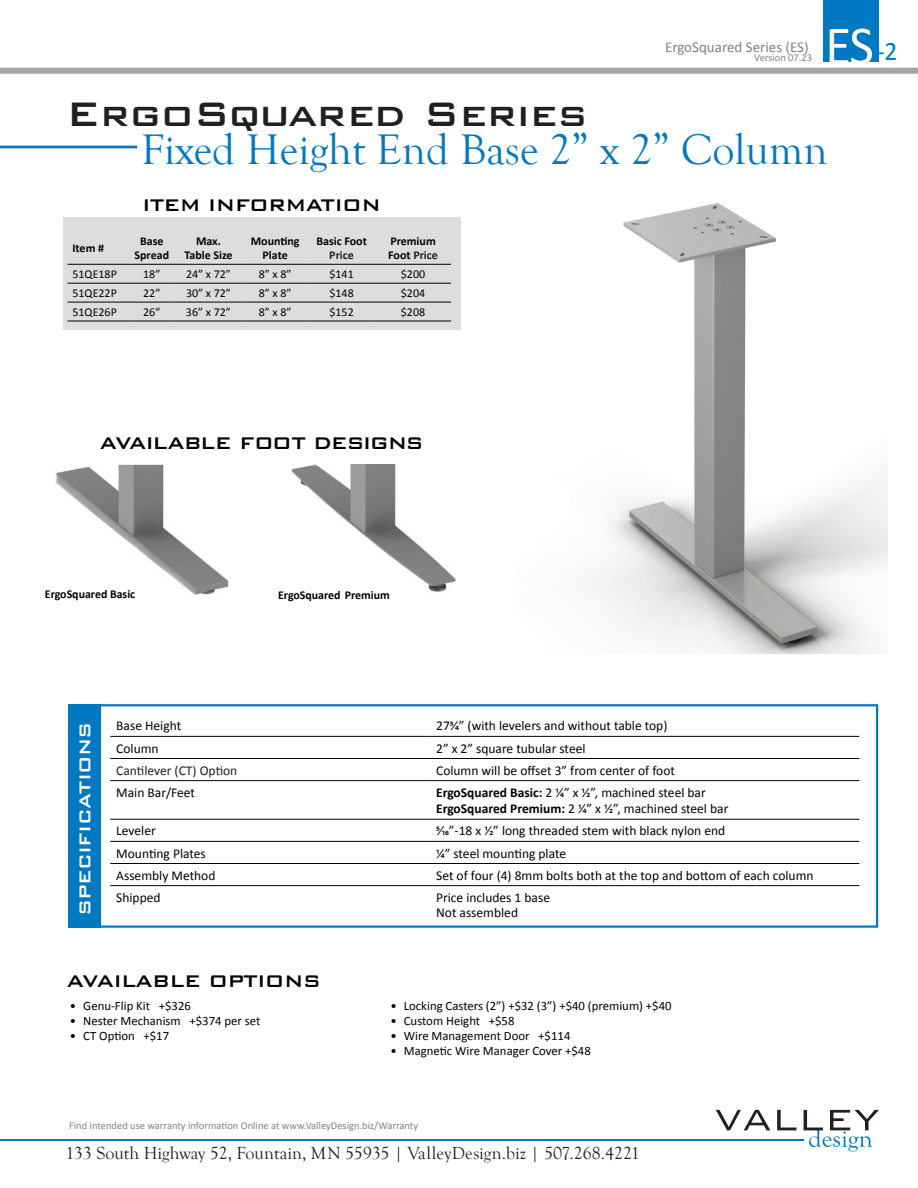
<style>
.page{position:relative;width:918px;height:1188px;background:#fff}
.page>*{position:absolute;margin:0;border:0;box-sizing:border-box;transform-origin:0 0}
.t1{font:55.5px "Calibri";color:#fff}
.t2{font:500 45.3px "Bank Gothic BT";color:#231f20}
.t3{font:43.95px "Goudy Old Style T";color:#0079c2}
.t4{font:26.7px "Calibri";color:#0079c2}
.t5{font:500 22.5px "Bank Gothic BT";letter-spacing:-.03em;color:#010203}
.t6{font:500 22.5px "Bank Gothic BT";letter-spacing:-.065em;color:#010203}
.t7{font:500 21px "Bank Gothic BT";letter-spacing:-.04em;color:#fff}
.t8{font:18px "Goudy Old Style T";color:#231f20}
.t9{font:15px "Calibri";color:#808285}
.t10{font:13.5px/16.5px "Calibri";color:#010203}
.t11{font:13.5px "Calibri";color:#231f20}
.t12{font:12.75px "Calibri";color:#010203}
.t13{font:700 12px/13.5px "Calibri";color:#010203;text-align:center}
.t14{font:12px "Calibri";color:#010203}
.t15{font:700 12px "Calibri";color:#231f20}
.t16{font:10.5px "Calibri";color:#808285}
.s1{color:#231f20}
.s2{font-weight:700}
</style>
<div class="page">
<svg style="left:101px;top:704px;width:777px;height:224px"></svg>
<hr style="left:110px;top:736px;width:320px;height:1px;background:#010203">
<hr style="left:430px;top:736px;width:429px;height:1px;background:#010203">
<hr style="left:110px;top:758px;width:320px;height:1px;background:#010203">
<hr style="left:430px;top:758px;width:429px;height:1px;background:#010203">
<hr style="left:110px;top:780px;width:320px;height:1px;background:#010203">
<hr style="left:430px;top:780px;width:429px;height:1px;background:#010203">
<hr style="left:110px;top:819px;width:320px;height:1px;background:#010203">
<hr style="left:430px;top:819px;width:429px;height:1px;background:#010203">
<hr style="left:110px;top:841px;width:320px;height:1px;background:#010203">
<hr style="left:430px;top:841px;width:429px;height:1px;background:#010203">
<hr style="left:110px;top:863px;width:320px;height:1px;background:#010203">
<hr style="left:430px;top:863px;width:429px;height:1px;background:#010203">
<hr style="left:110px;top:885px;width:320px;height:1px;background:#010203">
<hr style="left:430px;top:885px;width:429px;height:1px;background:#010203">
<div style="left:51px;top:704px;width:50px;height:224px;background:#0079c2"></div>
<hr style="left:0;top:146px;width:137px;height:2px;background:#0079c2">
<div style="left:0;top:699px;width:68px;height:268px;background:#fff"></div>
<svg style="left:716px;top:1110px;width:54px;height:20px"></svg>
<svg style="left:777px;top:1110px;width:19px;height:20px"></svg>
<svg style="left:804px;top:1110px;width:75px;height:42px"></svg>
<img style="left:588px;top:203px;width:300px;height:450px">
<hr style="left:0;top:1139px;width:804px;height:1px;background:#0079c2">
<div style="left:0;top:68px;width:918px;height:6px;background:#a4a6a8"></div>
<div style="left:823px;top:0;width:55px;height:62px;background:#0079c2"></div>
<div style="left:63px;top:217px;width:397px;height:112px;background:#dcdddf"></div>
<img style="left:55px;top:465px;width:174px;height:130px">
<img style="left:291px;top:465px;width:165px;height:127px">
<hr style="left:68px;top:264px;width:61px;height:1px;background:#010203">
<hr style="left:129px;top:264px;width:46px;height:1px;background:#010203">
<hr style="left:175px;top:264px;width:67px;height:1px;background:#010203">
<hr style="left:242px;top:264px;width:66px;height:1px;background:#010203">
<hr style="left:308px;top:264px;width:67px;height:1px;background:#010203">
<hr style="left:375px;top:264px;width:76px;height:1px;background:#010203">
<hr style="left:68px;top:283px;width:61px;height:1px;background:#010203">
<hr style="left:129px;top:283px;width:46px;height:1px;background:#010203">
<hr style="left:175px;top:283px;width:67px;height:1px;background:#010203">
<hr style="left:242px;top:283px;width:66px;height:1px;background:#010203">
<hr style="left:308px;top:283px;width:67px;height:1px;background:#010203">
<hr style="left:375px;top:283px;width:76px;height:1px;background:#010203">
<hr style="left:68px;top:302px;width:61px;height:1px;background:#010203">
<hr style="left:129px;top:302px;width:46px;height:1px;background:#010203">
<hr style="left:175px;top:302px;width:67px;height:1px;background:#010203">
<hr style="left:242px;top:302px;width:66px;height:1px;background:#010203">
<hr style="left:308px;top:302px;width:67px;height:1px;background:#010203">
<hr style="left:375px;top:302px;width:76px;height:1px;background:#010203">
<hr style="left:68px;top:321px;width:61px;height:1px;background:#010203">
<hr style="left:129px;top:321px;width:46px;height:1px;background:#010203">
<hr style="left:175px;top:321px;width:67px;height:1px;background:#010203">
<hr style="left:242px;top:321px;width:66px;height:1px;background:#010203">
<hr style="left:308px;top:321px;width:67px;height:1px;background:#010203">
<hr style="left:375px;top:321px;width:76px;height:1px;background:#010203">
<p class="t9" style="left:665px;top:38px;width:145px">ErgoSquared Series (ES)</p>
<p class="t16" style="left:754px;top:51px;width:60px">Version 07.23</p>
<h1 class="t1" style="left:825px;top:11px;width:50px">ES</h1>
<h3 class="t4" style="left:877px;top:35px;width:23px">-2</h3>
<h2 class="t2" style="left:66px;top:90px;width:523px">ErgoSquared Series</h2>
<h3 class="t3" style="left:141px;top:125px;width:688px">Fixed Height End Base 2” x 2” Column</h3>
<h3 class="t5" style="left:142px;top:192px;width:240px">ITEM INFORMATION</h3>
<p class="t13" style="left:72px;top:241px;width:33px">Item #</p>
<p class="t13" style="left:135px;top:234px;width:36px">Base<br>Spread</p>
<p class="t13" style="left:184px;top:234px;width:50px">Max.<br>Table Size</p>
<p class="t13" style="left:251px;top:234px;width:50px">Mounting<br>Plate</p>
<p class="t13" style="left:316px;top:234px;width:52px">Basic Foot</p>
<p class="t15" style="left:329px;top:247px;width:26px">Price</p>
<p class="t13" style="left:388px;top:234px;width:51px;text-align:left">Premium<br>Foot <span class="s1">Price</span></p>
<p class="t14" style="left:72px;top:267px;width:46px">51QE18P</p>
<p class="t14" style="left:143px;top:267px;width:19px">18”</p>
<p class="t14" style="left:186px;top:267px;width:46px">24” x 72”</p>
<p class="t14" style="left:259px;top:267px;width:34px">8” x 8”</p>
<p class="t14" style="left:329px;top:267px;width:26px">$141</p>
<p class="t14" style="left:401px;top:267px;width:26px">$200</p>
<p class="t14" style="left:72px;top:286px;width:46px">51QE22P</p>
<p class="t14" style="left:143px;top:286px;width:19px">22”</p>
<p class="t14" style="left:186px;top:286px;width:46px">30” x 72”</p>
<p class="t14" style="left:259px;top:286px;width:34px">8” x 8”</p>
<p class="t14" style="left:329px;top:286px;width:26px">$148</p>
<p class="t14" style="left:401px;top:286px;width:26px">$204</p>
<p class="t14" style="left:72px;top:304px;width:46px">51QE26P</p>
<p class="t14" style="left:143px;top:304px;width:19px">26”</p>
<p class="t14" style="left:186px;top:304px;width:46px">36” x 72”</p>
<p class="t14" style="left:259px;top:304px;width:34px">8” x 8”</p>
<p class="t14" style="left:329px;top:304px;width:26px">$152</p>
<p class="t14" style="left:401px;top:304px;width:26px">$208</p>
<h3 class="t6" style="left:100px;top:430px;width:325px">AVAILABLE FOOT DESIGNS</h3>
<p class="t13" style="left:45px;top:587px;width:92px">ErgoSquared Basic</p>
<p class="t13" style="left:278px;top:588px;width:113px">ErgoSquared Premium</p>
<h3 class="t7" style="left:73px;top:916px;width:196px;rotate:-90deg">SPECIFICATIONS</h3>
<p class="t10" style="left:116px;top:718px;width:66px">Base Height</p>
<p class="t10" style="left:436px;top:718px;width:233px">273⁄4” (with levelers and without table top)</p>
<p class="t10" style="left:116px;top:740px;width:44px">Column</p>
<p class="t10" style="left:436px;top:740px;width:151px">2” x 2” square tubular steel</p>
<p class="t11" style="left:116px;top:762px;width:123px">Cantilever (CT) Option</p>
<p class="t10" style="left:436px;top:762px;width:240px">Column will be offset 3” from center of foot</p>
<p class="t10" style="left:116px;top:784px;width:80px">Main Bar/Feet</p>
<p class="t10" style="left:436px;top:784px;width:294px"><span class="s2">ErgoSquared Basic:</span> 2 1⁄4” x 1⁄2”, machined steel bar<br><span class="s2">ErgoSquared Premium:</span> 2 1⁄4” x 1⁄2”, machined steel bar</p>
<p class="t10" style="left:116px;top:823px;width:41px">Leveler</p>
<p class="t10" style="left:436px;top:823px;width:291px">5⁄16”-18 x 1⁄2” long threaded stem with black nylon end</p>
<p class="t10" style="left:116px;top:845px;width:91px">Mounting Plates</p>
<p class="t10" style="left:436px;top:845px;width:131px">1⁄4” steel mounting plate</p>
<p class="t10" style="left:116px;top:867px;width:101px">Assembly Method</p>
<p class="t10" style="left:436px;top:867px;width:379px">Set of four (4) 8mm bolts both at the top and bottom of each column</p>
<p class="t10" style="left:116px;top:889px;width:46px">Shipped</p>
<p class="t10" style="left:436px;top:889px;width:115px">Price includes 1 base</p>
<p class="t10" style="left:436px;top:904px;width:83px">Not assembled</p>
<h3 class="t5" style="left:67px;top:969px;width:256px">AVAILABLE OPTIONS</h3>
<p class="t12" style="left:70px;top:998px;width:123px">• Genu-Flip Kit +$326</p>
<p class="t12" style="left:70px;top:1013px;width:192px">• Nester Mechanism +$374 per set</p>
<p class="t12" style="left:70px;top:1028px;width:101px">• CT Option +$17</p>
<p class="t12" style="left:390px;top:998px;width:283px">• Locking Casters (2”) +$32 (3”) +$40 (premium) +$40</p>
<p class="t12" style="left:390px;top:1013px;width:126px">• Custom Height +$58</p>
<p class="t12" style="left:390px;top:1028px;width:182px">• Wire Management Door +$114</p>
<p class="t12" style="left:390px;top:1043px;width:202px">• Magnetic Wire Manager Cover +$48</p>
<p class="t16" style="left:69px;top:1119px;width:351px">Find intended use warranty information Online at www.ValleyDesign.biz/Warranty</p>
<h3 class="t8" style="left:65px;top:1143px;width:576px">133 South Highway 52, Fountain, MN 55935 | ValleyDesign.biz | 507.268.4221</h3>
</div>
